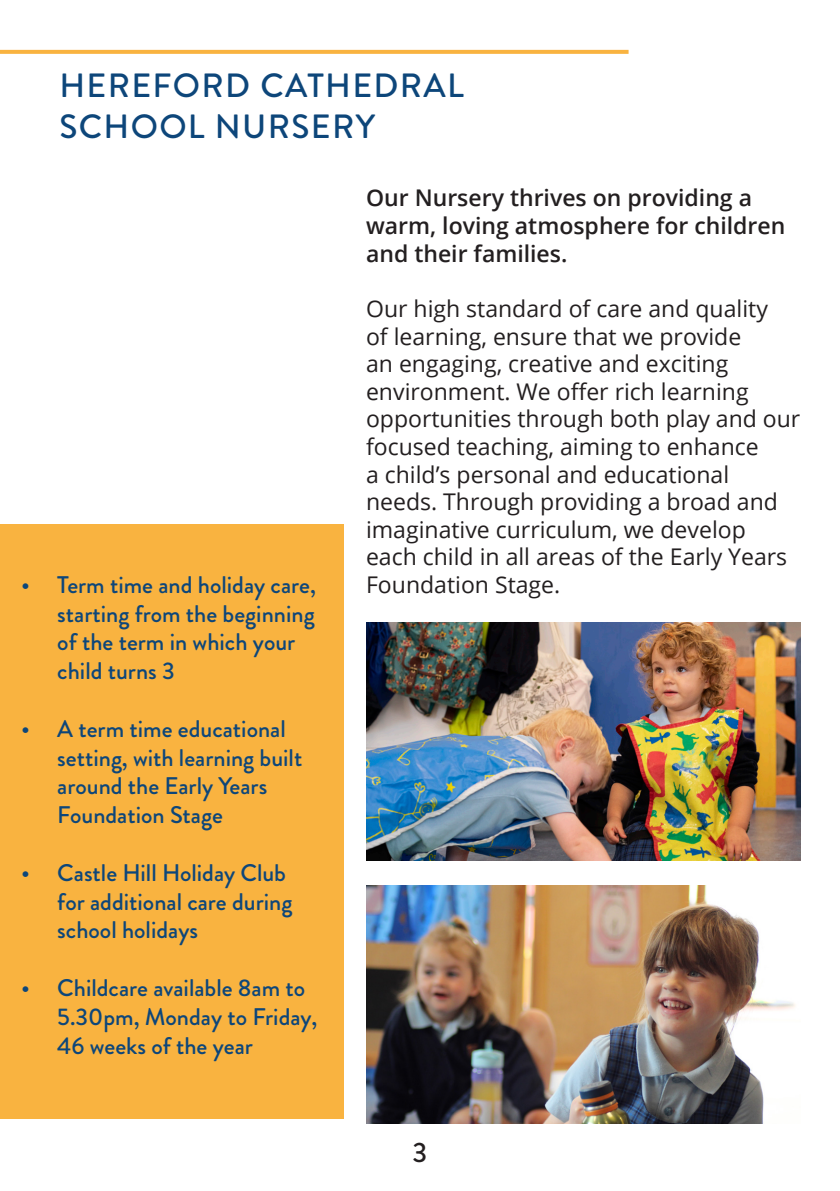
<style>
.page{position:relative;width:840px;height:1191px;background:#fff}
.page>*{position:absolute;margin:0;border:0;box-sizing:border-box;transform-origin:0 0}
.t1{font:500 33.6px/40.4px "Brandon Grotesque";letter-spacing:.04em;color:#0d467a}
.t2{font:500 28px "Brandon Grotesque";color:#231f20}
.t3{font:500 24px/28.8px "Brandon Grotesque";color:#0d467a}
.t4{font:23px/27.6px "Open Sans";color:#231f20}
.t5{font:600 23px/27.6px "Open Sans";color:#231f20}
</style>
<div class="page">
<div style="left:0;top:525px;width:343px;height:594px;background:#f9b340"></div>
<img style="left:366px;top:622px;width:433px;height:239px">
<img style="left:366px;top:885px;width:429px;height:238px">
<svg style="left:0;top:50px;width:626px;height:4px;background:#f9b546"></svg>
<p class="t1" style="left:59px;top:66px;width:406px">HEREFORD CATHEDRAL<br>SCHOOL NURSERY</p>
<p class="t5" style="left:366px;top:184px;width:420px">Our Nursery thrives on providing a warm, loving atmosphere for children and their families.</p>
<p class="t4" style="left:366px;top:294px;width:435px">Our high standard of care and quality<br>of learning, ensure that we provide<br>an engaging, creative and exciting environment. We offer rich learning opportunities through both play and our focused teaching, aiming to enhance<br>a child’s personal and educational needs. Through providing a broad and imaginative curriculum, we develop each child in all areas of the Early Years</p>
<p class="t3" style="left:21px;top:570px;width:296px">• Term time and holiday care,</p>
<p class="t4" style="left:366px;top:570px;width:195px">Foundation Stage.</p>
<p class="t3" style="left:57px;top:599px;width:259px">starting from the beginning of the term in which your child turns 3</p>
<p class="t3" style="left:57px;top:714px;width:246px;text-indent:-36px">• A term time educational setting, with learning built around the Early Years<br>Foundation Stage</p>
<p class="t3" style="left:57px;top:858px;width:236px;text-indent:-36px">• Castle Hill Holiday Club for additional care during school holidays</p>
<p class="t3" style="left:57px;top:973px;width:261px;text-indent:-36px">• Childcare available 8am to<br>5.30pm, Monday to Friday,<br>46 weeks of the year</p>
<p class="t2" style="left:412px;top:1132px;width:16px">3</p>
</div>
